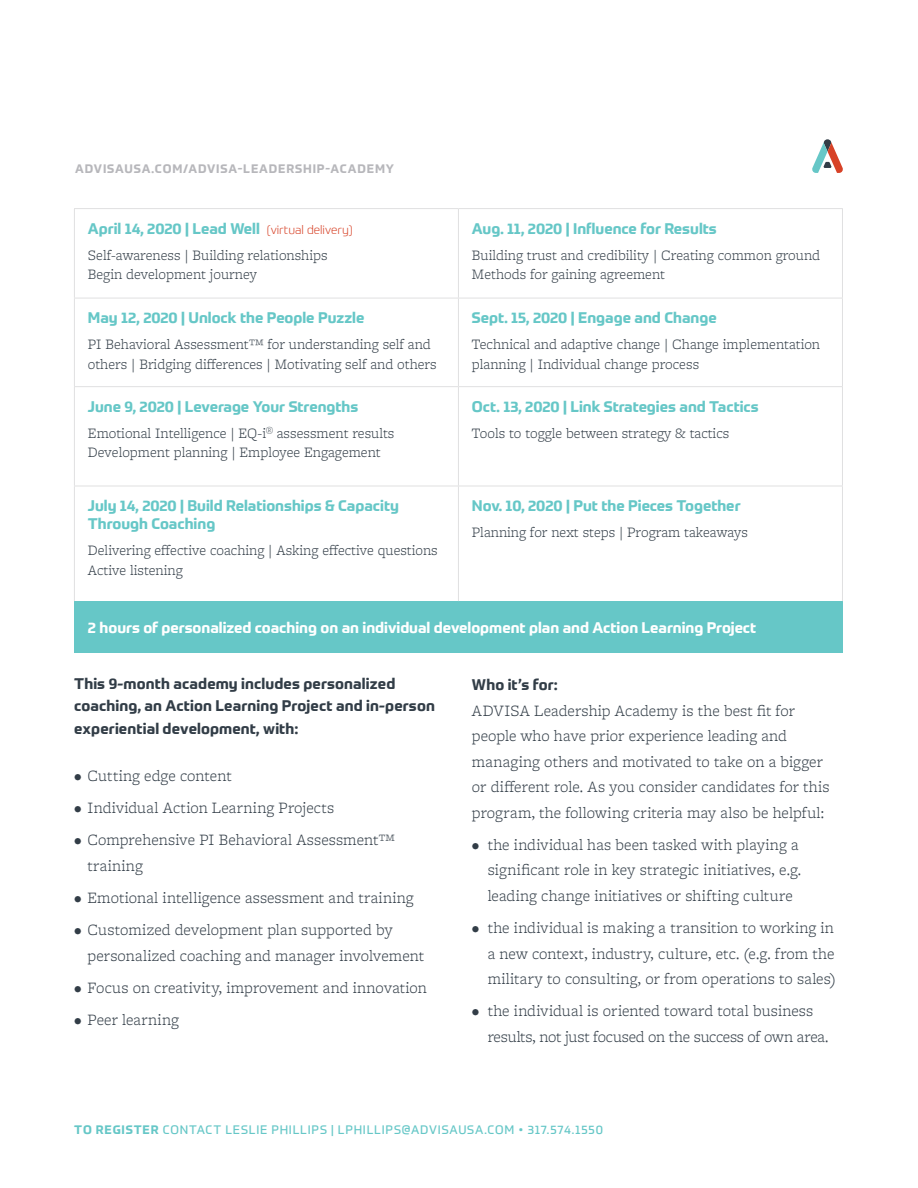
<style>
.page{position:relative;width:918px;height:1188px;background:#fff}
.page>*{position:absolute;margin:0;border:0;box-sizing:border-box;transform-origin:0 0}
.Body_Copy{font:300 16.5px/25.5px "Freight Micro Pro";letter-spacing:.005em;color:#323d47}
.t1{font:300 15px/19.5px "Freight Micro Pro";color:#323d47}
.t2{font:700 15px/18px "Prometo";color:#66c7c7}
.t3{font:700 15px/22.5px "Prometo";letter-spacing:.01em;color:#323d47}
.t4{font:700 15px "Prometo";color:#fff}
.t5{font:12px "Prometo";letter-spacing:.065em;color:#66c7c7}
.t6{font:700 12px "Prometo";letter-spacing:.07em;color:#b7b7bb}
.s1{font-weight:300;font-size:12px;color:#d74227}
.s2{font-weight:700}
</style>
<div class="page">
<svg style="left:812px;top:139px;width:31px;height:34px"></svg>
<div style="left:74px;top:601px;width:768px;height:52px;background:#66c7c7"></div>
<hr style="left:74px;top:208px;width:384px;height:1px;background:#e0e0e1">
<hr style="left:74px;top:209px;width:1px;height:89px;background:#e0e0e1">
<hr style="left:458px;top:208px;width:385px;height:1px;background:#e0e0e1">
<hr style="left:458px;top:209px;width:1px;height:89px;background:#e0e0e1">
<hr style="left:842px;top:209px;width:1px;height:89px;background:#e0e0e1">
<hr style="left:74px;top:298px;width:384px;height:1px;background:#e0e0e1">
<hr style="left:74px;top:298px;width:1px;height:88px;background:#e0e0e1">
<hr style="left:458px;top:298px;width:385px;height:1px;background:#e0e0e1">
<hr style="left:458px;top:298px;width:1px;height:88px;background:#e0e0e1">
<hr style="left:842px;top:298px;width:1px;height:88px;background:#e0e0e1">
<hr style="left:74px;top:386px;width:384px;height:1px;background:#e0e0e1">
<hr style="left:74px;top:387px;width:1px;height:99px;background:#e0e0e1">
<hr style="left:458px;top:386px;width:385px;height:1px;background:#e0e0e1">
<hr style="left:458px;top:387px;width:1px;height:99px;background:#e0e0e1">
<hr style="left:842px;top:387px;width:1px;height:99px;background:#e0e0e1">
<hr style="left:74px;top:486px;width:384px;height:1px;background:#e0e0e1">
<hr style="left:74px;top:486px;width:1px;height:115px;background:#e0e0e1">
<hr style="left:458px;top:486px;width:385px;height:1px;background:#e0e0e1">
<hr style="left:458px;top:486px;width:1px;height:115px;background:#e0e0e1">
<hr style="left:842px;top:486px;width:1px;height:115px;background:#e0e0e1">
<p class="t6" style="left:75px;top:161px;width:320px">ADVISAUSA.COM/ADVISA-LEADERSHIP-ACADEMY</p>
<p class="t2" style="left:88px;top:219px;width:266px">April 14, 2020 | Lead Well <span class="s1">(virtual delivery)</span></p>
<p class="t1" style="left:88px;top:245px;width:241px">Self-awareness | Building relationships<br>Begin development journey</p>
<p class="t2" style="left:88px;top:309px;width:278px">May 12, 2020 | Unlock the People Puzzle</p>
<p class="t1" style="left:88px;top:334px;width:350px">PI Behavioral Assessment™ for understanding self and others | Bridging differences | Motivating self and others</p>
<p class="t2" style="left:88px;top:397px;width:272px">June 9, 2020 | Leverage Your Strengths</p>
<p class="t1" style="left:88px;top:423px;width:308px">Emotional Intelligence | EQ-i<sup>®</sup> assessment results<br>Development planning | Employee Engagement</p>
<p class="t2" style="left:88px;top:497px;width:313px">July 14, 2020 | Build Relationships &amp; Capacity<br>Through Coaching</p>
<p class="t1" style="left:88px;top:540px;width:351px">Delivering effective coaching | Asking effective questions<br>Active listening</p>
<p class="t2" style="left:472px;top:219px;width:246px">Aug. 11, 2020 | Influence for Results</p>
<p class="t1" style="left:472px;top:245px;width:350px">Building trust and credibility | Creating common ground<br>Methods for gaining agreement</p>
<p class="t2" style="left:472px;top:309px;width:246px">Sept. 15, 2020 | Engage and Change</p>
<p class="t1" style="left:472px;top:334px;width:350px">Technical and adaptive change | Change implementation planning | Individual change process</p>
<p class="t2" style="left:472px;top:397px;width:288px">Oct. 13, 2020 | Link Strategies and Tactics</p>
<p class="t1" style="left:472px;top:423px;width:259px">Tools to toggle between strategy &amp; tactics</p>
<p class="t2" style="left:472px;top:497px;width:270px">Nov. 10, 2020 | Put the Pieces Together</p>
<p class="t1" style="left:472px;top:522px;width:278px">Planning for next steps | Program takeaways</p>
<p class="t4" style="left:88px;top:618px;width:670px">2 hours of personalized coaching on an individual development plan and Action Learning Project</p>
<p class="t3" style="left:74px;top:672px;width:362px">This 9-month academy includes personalized coaching, an Action Learning Project and in-person experiential development, with:</p>
<p class="Body_Copy" style="left:74px;top:762px;width:159px">• Cutting edge content</p>
<p class="Body_Copy" style="left:74px;top:794px;width:262px">• Individual Action Learning Projects</p>
<p class="Body_Copy" style="left:88px;top:827px;width:309px;text-indent:-14px">• Comprehensive PI Behavioral Assessment™ training</p>
<p class="Body_Copy" style="left:74px;top:884px;width:341px">• Emotional intelligence assessment and training</p>
<p class="Body_Copy" style="left:88px;top:917px;width:338px;text-indent:-14px">• Customized development plan supported by personalized coaching and manager involvement</p>
<p class="Body_Copy" style="left:74px;top:974px;width:354px">• Focus on creativity, improvement and innovation</p>
<p class="Body_Copy" style="left:74px;top:1007px;width:106px">• Peer learning</p>
<p class="t3" style="left:472px;top:674px;width:87px">Who it’s for:</p>
<p class="Body_Copy" style="left:472px;top:697px;width:359px">ADVISA Leadership Academy is the best fit for people who have prior experience leading and managing others and motivated to take on a bigger or different role. As you consider candidates for this program, the following criteria may also be helpful:</p>
<p class="Body_Copy" style="left:488px;top:831px;width:315px;text-indent:-16px">• the individual has been tasked with playing a significant role in key strategic initiatives, e.g. leading change initiatives or shifting culture</p>
<p class="Body_Copy" style="left:488px;top:915px;width:350px;text-indent:-16px">• the individual is making a transition to working in a new context, industry, culture, etc. (e.g. from the military to consulting, or from operations to sales)</p>
<p class="Body_Copy" style="left:488px;top:998px;width:342px;text-indent:-16px">• the individual is oriented toward total business results, not just focused on the success of own area.</p>
<p class="t5" style="left:74px;top:1122px;width:530px"><span class="s2">TO REGISTER</span> CONTACT LESLIE PHILLIPS | LPHILLIPS@ADVISAUSA.COM • 317.574.1550</p>
</div>
